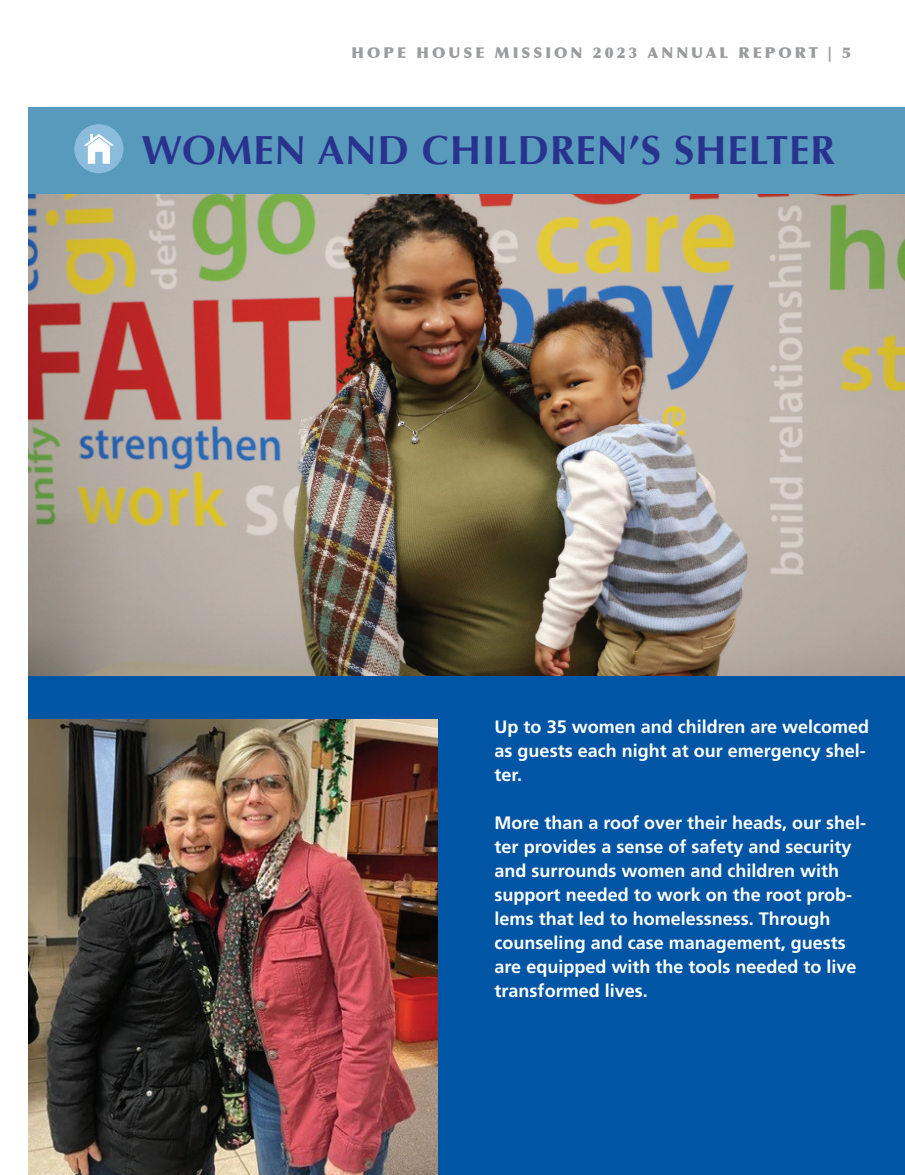
<style>
.page{position:relative;width:905px;height:1175px;background:#fff}
.page>*{position:absolute;margin:0;border:0;box-sizing:border-box;transform-origin:0 0}
.t1{font:700 40.5px "Optima";letter-spacing:.02em;color:#29338e}
.t2{font:700 18px/24px "Frutiger LT Std";color:#fff}
.t3{font:900 15px "Optima";letter-spacing:.2em;color:#9a9c9e}
</style>
<div class="page">
<div style="left:28px;top:675px;width:876px;height:499px;background:#0155a5"></div>
<img style="left:28px;top:194px;width:876px;height:481px">
<div style="left:28px;top:107px;width:876px;height:87px;background:#579abb"></div>
<div style="left:74px;top:124px;width:49px;height:49px;background:#8bbcdc;border-radius:50%"></div>
<svg style="left:84px;top:134px;width:30px;height:30px"></svg>
<img style="left:28px;top:720px;width:409px;height:454px">
<p class="t3" style="left:351px;top:44px;width:501px">HOPE HOUSE MISSION 2023 ANNUAL REPORT | 5</p>
<h1 class="t1" style="left:141px;top:126px;width:695px">WOMEN AND CHILDREN’S SHELTER</h1>
<p class="t2" style="left:494px;top:715px;width:376px">Up to 35 women and children are welcomed as guests each night at our emergency shel&shy;ter.</p>
<p class="t2" style="left:494px;top:811px;width:373px">More than a roof over their heads, our shel&shy;ter provides a sense of safety and security and surrounds women and children with support needed to work on the root prob&shy;lems that led to homelessness. Through counseling and case management, guests are equipped with the tools needed to live transformed lives.</p>
</div>
